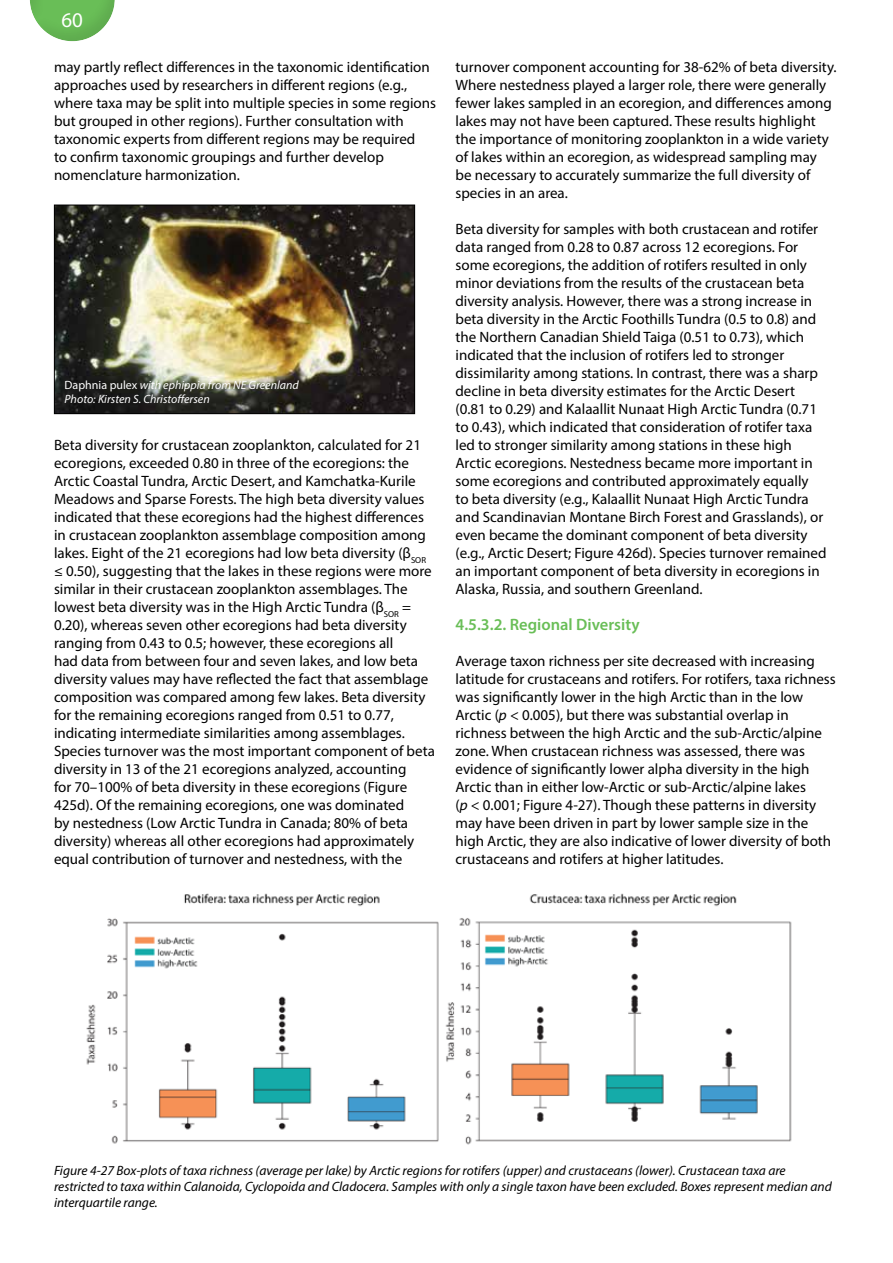
<style>
.page{position:relative;width:893px;height:1263px;background:#fff}
.page>*{position:absolute;margin:0;border:0;box-sizing:border-box;transform-origin:0 0}
.t1{font:21px "Myriad Pro";color:#fff}
.t2{font:600 16.5px "Myriad Pro";color:#69be57}
.t3{font:15px/18px "Myriad Pro";color:#000}
.t4{font:italic 13.5px/16.2px "Myriad Pro";color:#000}
.t5{font:italic 12px/14.4px "Myriad Pro";color:#fff}
.s1{font-style:normal}
.s2{font-style:italic}
</style>
<div class="page">
<div style="left:28px;top:0;width:88px;height:43px;background:#000;opacity:.1"></div>
<img style="left:56px;top:207px;width:357px;height:205px">
<div style="left:54px;top:205px;width:361px;height:209px;border:1px solid #000"></div>
<img style="left:86px;top:893px;width:706px;height:252px">
<h1 class="t1" style="left:62px;top:7px;width:23px">60</h1>
<p class="t3" style="left:54px;top:58px;width:384px">may partly reflect differences in the taxonomic identification approaches used by researchers in different regions (e.g., where taxa may be split into multiple species in some regions but grouped in other regions). Further consultation with taxonomic experts from different regions may be required<br>to confirm taxonomic groupings and further develop nomenclature harmonization.</p>
<p class="t5" style="left:65px;top:378px;width:236px"><span class="s1">Daphnia pulex</span> with ephippia from NE Greenland<br>Photo: Kirsten S. Christoffersen</p>
<p class="t3" style="left:54px;top:436px;width:382px">Beta diversity for crustacean zooplankton, calculated for 21 ecoregions, exceeded 0.80 in three of the ecoregions: the Arctic Coastal Tundra, Arctic Desert, and Kamchatka-Kurile Meadows and Sparse Forests. The high beta diversity values indicated that these ecoregions had the highest differences in crustacean zooplankton assemblage composition among lakes. Eight of the 21 ecoregions had low beta diversity (β<sub>SOR </sub>≤ 0.50), suggesting that the lakes in these regions were more similar in their crustacean zooplankton assemblages. The lowest beta diversity was in the High Arctic Tundra (β<sub>SOR</sub> = 0.20), whereas seven other ecoregions had beta diversity ranging from 0.43 to 0.5; however, these ecoregions all<br>had data from between four and seven lakes, and low beta diversity values may have reflected the fact that assemblage composition was compared among few lakes. Beta diversity for the remaining ecoregions ranged from 0.51 to 0.77, indicating intermediate similarities among assemblages.<br>Species turnover was the most important component of beta diversity in 13 of the 21 ecoregions analyzed, accounting<br>for 70–100% of beta diversity in these ecoregions (Figure 425d). Of the remaining ecoregions, one was dominated<br>by nestedness (Low Arctic Tundra in Canada; 80% of beta diversity) whereas all other ecoregions had approximately equal contribution of turnover and nestedness, with the</p>
<p class="t3" style="left:455px;top:58px;width:383px">turnover component accounting for 38-62% of beta diversity.<br>Where nestedness played a larger role, there were generally fewer lakes sampled in an ecoregion, and differences among lakes may not have been captured. These results highlight the importance of monitoring zooplankton in a wide variety of lakes within an ecoregion, as widespread sampling may be necessary to accurately summarize the full diversity of species in an area.</p>
<p class="t3" style="left:455px;top:220px;width:373px">Beta diversity for samples with both crustacean and rotifer data ranged from 0.28 to 0.87 across 12 ecoregions. For some ecoregions, the addition of rotifers resulted in only minor deviations from the results of the crustacean beta diversity analysis. However, there was a strong increase in beta diversity in the Arctic Foothills Tundra (0.5 to 0.8) and the Northern Canadian Shield Taiga (0.51 to 0.73), which indicated that the inclusion of rotifers led to stronger dissimilarity among stations. In contrast, there was a sharp decline in beta diversity estimates for the Arctic Desert (0.81 to 0.29) and Kalaallit Nunaat High Arctic Tundra (0.71 to 0.43), which indicated that consideration of rotifer taxa led to stronger similarity among stations in these high Arctic ecoregions. Nestedness became more important in some ecoregions and contributed approximately equally<br>to beta diversity (e.g., Kalaallit Nunaat High Arctic Tundra and Scandinavian Montane Birch Forest and Grasslands), or even became the dominant component of beta diversity (e.g., Arctic Desert; Figure 426d). Species turnover remained an important component of beta diversity in ecoregions in Alaska, Russia, and southern Greenland.</p>
<p class="t2" style="left:455px;top:614px;width:186px">4.5.3.2. Regional Diversity</p>
<p class="t3" style="left:455px;top:652px;width:382px">Average taxon richness per site decreased with increasing latitude for crustaceans and rotifers. For rotifers, taxa richness was significantly lower in the high Arctic than in the low Arctic (<span class="s2">p</span> &lt; 0.005), but there was substantial overlap in richness between the high Arctic and the sub-Arctic/alpine zone. When crustacean richness was assessed, there was evidence of significantly lower alpha diversity in the high Arctic than in either low-Arctic or sub-Arctic/alpine lakes<br>(<span class="s2">p</span> &lt; 0.001; Figure 4-27). Though these patterns in diversity may have been driven in part by lower sample size in the high Arctic, they are also indicative of lower diversity of both crustaceans and rotifers at higher latitudes.</p>
<p class="t4" style="left:54px;top:1162px;width:779px">Figure 4-27 Box-plots of taxa richness (average per lake) by Arctic regions for rotifers (upper) and crustaceans (lower). Crustacean taxa are restricted to taxa within Calanoida, Cyclopoida and Cladocera. Samples with only a single taxon have been excluded. Boxes represent median and interquartile range.</p>
</div>
